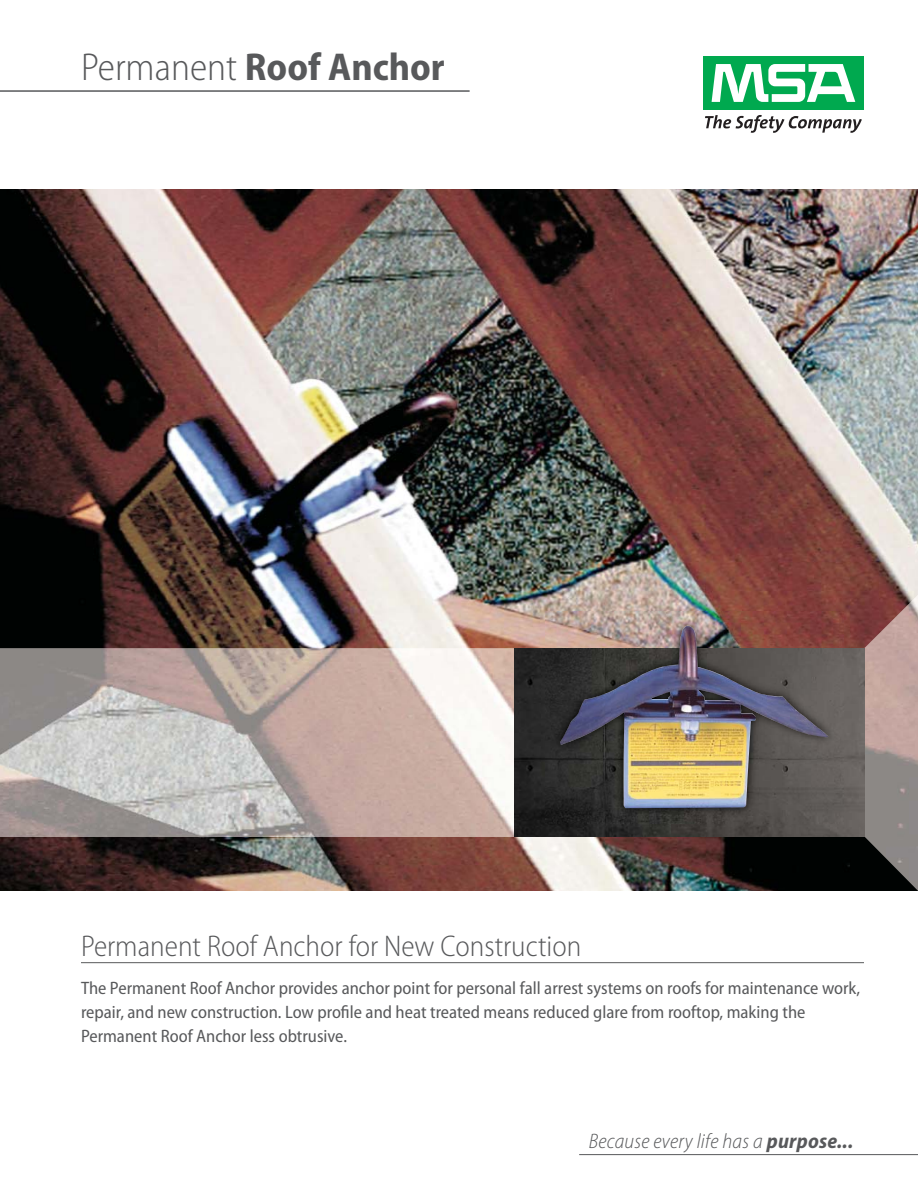
<style>
.page{position:relative;width:918px;height:1188px;background:#fff}
.page>*{position:absolute;margin:0;border:0;box-sizing:border-box;transform-origin:0 0}
.t1{font:700 semi-condensed 39px "Myriad Pro";color:#58595b}
.t2{font:300 semi-condensed 30px "Myriad Pro";color:#58595b}
.t3{font:italic 300 semi-condensed 21px "Myriad Pro";letter-spacing:.01em;color:#58595b}
.t4{font:semi-condensed 18px/24px "Myriad Pro";color:#58595b}
.s1{font-weight:300}
.s2{font-weight:700}
</style>
<div class="page">
<img style="left:0;top:189px;width:918px;height:363px">
<hr style="left:0;top:90px;width:470px;height:2px;background:#58595b">
<div style="left:703px;top:56px;width:161px;height:54px;background:#00a94f"></div>
<svg style="left:712px;top:64px;width:143px;height:38px"></svg>
<svg style="left:705px;top:115px;width:157px;height:18px"></svg>
<hr style="left:579px;top:1154px;width:339px;height:1px;background:#58595b">
<img style="left:0;top:552px;width:918px;height:30px">
<img style="left:0;top:582px;width:918px;height:309px">
<img style="left:514px;top:648px;width:350px;height:189px">
<img style="left:545px;top:612px;width:299px;height:211px">
<img style="left:560px;top:625px;width:268px;height:183px">
<hr style="left:81px;top:962px;width:783px;height:1px;background:#58595b">
<h1 class="t1" style="left:81px;top:44px;width:365px"><span class="s1">Permanent</span> Roof Anchor</h1>
<h2 class="t2" style="left:81px;top:934px;width:502px">Permanent Roof Anchor for New Construction</h2>
<p class="t4" style="left:81px;top:978px;width:781px">The Permanent Roof Anchor provides anchor point for personal fall arrest systems on roofs for maintenance work, repair, and new construction. Low profile and heat treated means reduced glare from rooftop, making the<br>Permanent Roof Anchor less obtrusive.</p>
<p class="t3" style="left:589px;top:1129px;width:266px">Because every life has a <span class="s2">purpose...</span></p>
</div>
